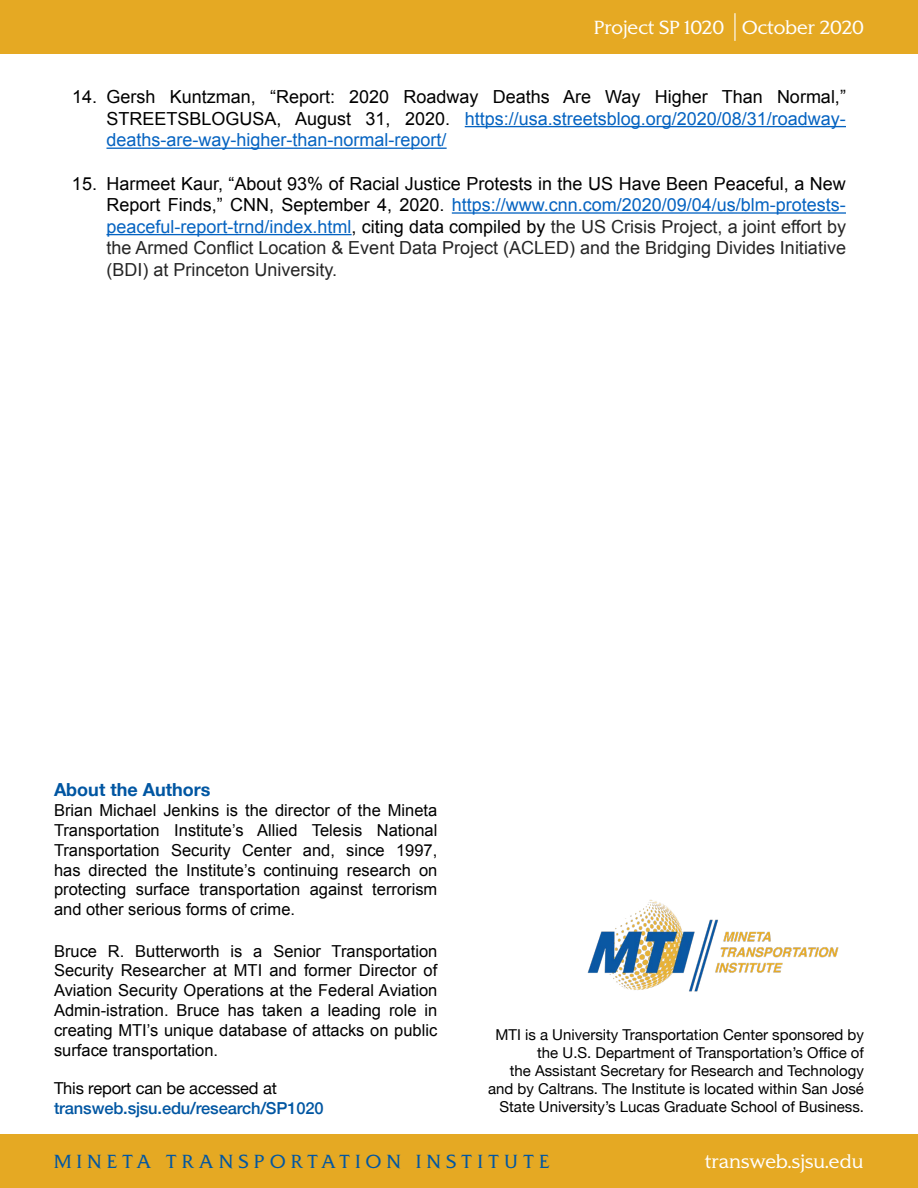
<style>
.page{position:relative;width:918px;height:1188px;background:#fff}
.page>*{position:absolute;margin:0;border:0;box-sizing:border-box;transform-origin:0 0}
.t1{font:18px/21.6px "Arial";color:#262626;text-align:justify}
.t2{font:18px/21.6px "Arial";color:#000;text-align:justify}
.t3{font:300 18px "SJSU Spartan";color:#fff}
.t4{font:300 18px "SJSU Spartan";letter-spacing:.3em;color:#0056a2}
.t5{font:700 18px "Helvetica Neue";color:#0056a2}
.t6{font:16.5px/19.8px "Arial";color:#000;text-align:justify}
.t7{font:500 16.5px "Helvetica Neue";letter-spacing:-.01em;color:#0056a2}
.t8{font:16.5px "Helvetica Neue";letter-spacing:-.01em;color:#000}
.t9{font:15px/18px "Helvetica Neue";color:#000;text-align:right}
.s1{color:#0563c1}
.s2{color:#000}
</style>
<div class="page">
<div style="left:0;top:1134px;width:918px;height:54px;background:#e5a923"></div>
<div style="left:0;top:0;width:918px;height:54px;background:#e5a923"></div>
<hr style="left:734px;top:13px;width:2px;height:28px;background:#fff">
<hr style="left:465px;top:126px;width:381px;height:1px;background:#0563c1">
<hr style="left:106px;top:148px;width:341px;height:1px;background:#0563c1">
<hr style="left:452px;top:212px;width:394px;height:2px;background:#0563c1">
<hr style="left:106px;top:234px;width:246px;height:1px;background:#0563c1">
<img style="left:587px;top:900px;width:252px;height:92px">
<p class="t3" style="left:594px;top:16px;width:271px">Project SP 1020 October 2020</p>
<p class="t2" style="left:107px;top:86px;width:741px;text-indent:-35px">14. Gersh Kuntzman, “Report: 2020 Roadway Deaths Are Way Higher Than Normal,” STREETSBLOGUSA, August 31, 2020. <span class="s1">https://usa.streetsblog.org/2020/08/31/roadway&shy;deaths-are-way-higher-than-normal-report/</span></p>
<p class="t1" style="left:107px;top:173px;width:741px;text-indent:-35px"><span class="s2">15. Harmeet Kaur, “About 93% of Racial Justice Protests in the US Have Been Peaceful, a New Report Finds,” CNN, September 4, 2020.</span> <span class="s1">https://www.cnn.com/2020/09/04/us/blm-protests&shy;peaceful-report-trnd/index.html</span><span class="s2">, citing data compiled by</span> the US Crisis Project, a joint effort by the Armed Conflict Location &amp; Event Data Project (ACLED) and the Bridging Divides Initiative (BDI) at Princeton University.</p>
<p class="t5" style="left:54px;top:776px;width:158px">About the Authors</p>
<p class="t6" style="left:54px;top:801px;width:385px">Brian Michael Jenkins is the director of the Mineta Transportation Institute’s Allied Telesis National Transportation Security Center and, since 1997, has directed the Institute’s continuing research on protecting surface transportation against terrorism and other serious forms of crime.</p>
<p class="t6" style="left:54px;top:941px;width:385px">Bruce R. Butterworth is a Senior Transportation Security Researcher at MTI and former Director of Aviation Security Operations at the Federal Aviation Admin-istration. Bruce has taken a leading role in creating MTI’s unique database of attacks on public surface transportation.</p>
<p class="t8" style="left:54px;top:1076px;width:224px">This report can be accessed at</p>
<p class="t7" style="left:54px;top:1095px;width:271px">transweb.sjsu.edu/research/SP1020</p>
<p class="t9" style="left:488px;top:1027px;width:377px">MTI is a University Transportation Center sponsored by the U.S. Department of Transportation’s Office of<br>the Assistant Secretary for Research and Technology and by Caltrans. The Institute is located within San José State University’s Lucas Graduate School of Business.</p>
<p class="t4" style="left:54px;top:1150px;width:497px">MINETA TRANSPORTATION INSTITUTE</p>
<p class="t3" style="left:705px;top:1150px;width:160px">transweb.sjsu.edu</p>
</div>
